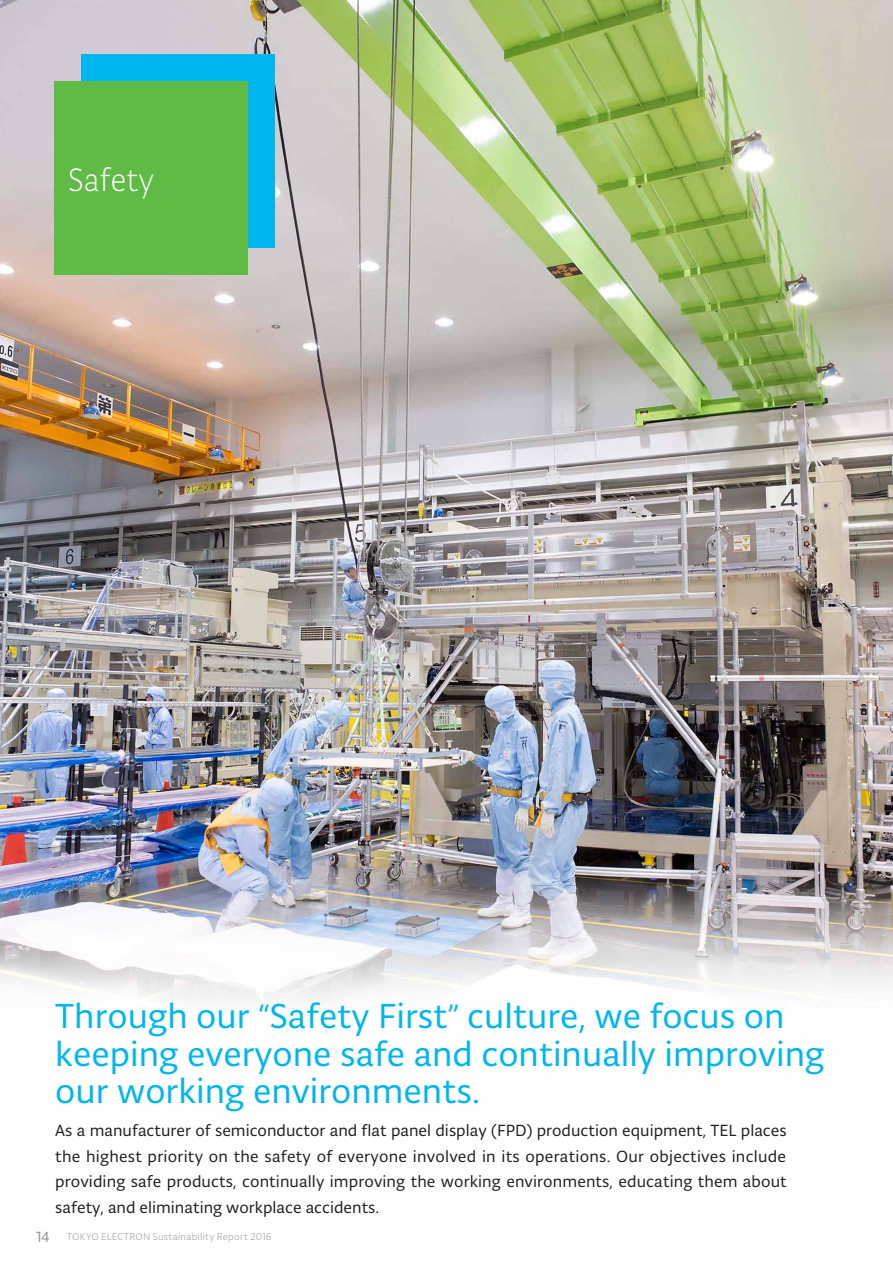
<style>
.page{position:relative;width:893px;height:1263px;background:#fff}
.page>*{position:absolute;margin:0;border:0;box-sizing:border-box;transform-origin:0 0}
.t1{font:37.05px/37.2px "Typonine Sans";color:#00b6ef}
.t2{font:300 34.5px "Typonine Sans";color:#fff;scale:.95 1}
.t3{font:17.25px/25.5px "Typonine Sans";color:#231f20;text-align:justify}
.t4{font:300 10.5px "Typonine Sans";letter-spacing:.025em;color:#939598}
.s1{font-size:31.95px}
.s2{font-weight:400;font-size:15.6px}
</style>
<div class="page">
<img style="left:0;top:0;width:893px;height:1003px">
<div style="left:82px;top:54px;width:193px;height:193px;background:#00b6ef"></div>
<div style="left:54px;top:82px;width:193px;height:193px;background:#60bb46"></div>
<p class="t2" style="left:68px;top:160px;width:92px">Safety</p>
<p class="t1" style="left:55px;top:997px;width:771px">Through our <span class="s1">“</span>Safety First<span class="s1">”</span> culture, we focus on keeping everyone safe and continually improving</p>
<p class="t1" style="left:55px;top:1072px;width:426px">our working environments.</p>
<p class="t3" style="left:55px;top:1118px;width:733px">As a manufacturer of semiconductor and flat panel display (FPD) production equipment, TEL places the highest priority on the safety of everyone involved in its operations. Our objectives include providing safe products, continually improving the working environments, educating them about safety, and eliminating workplace accidents.</p>
<p class="t4" style="left:37px;top:1231px;width:236px"><span class="s2">14</span> TOKYO ELECTRON Sustainability Report 2016</p>
</div>
